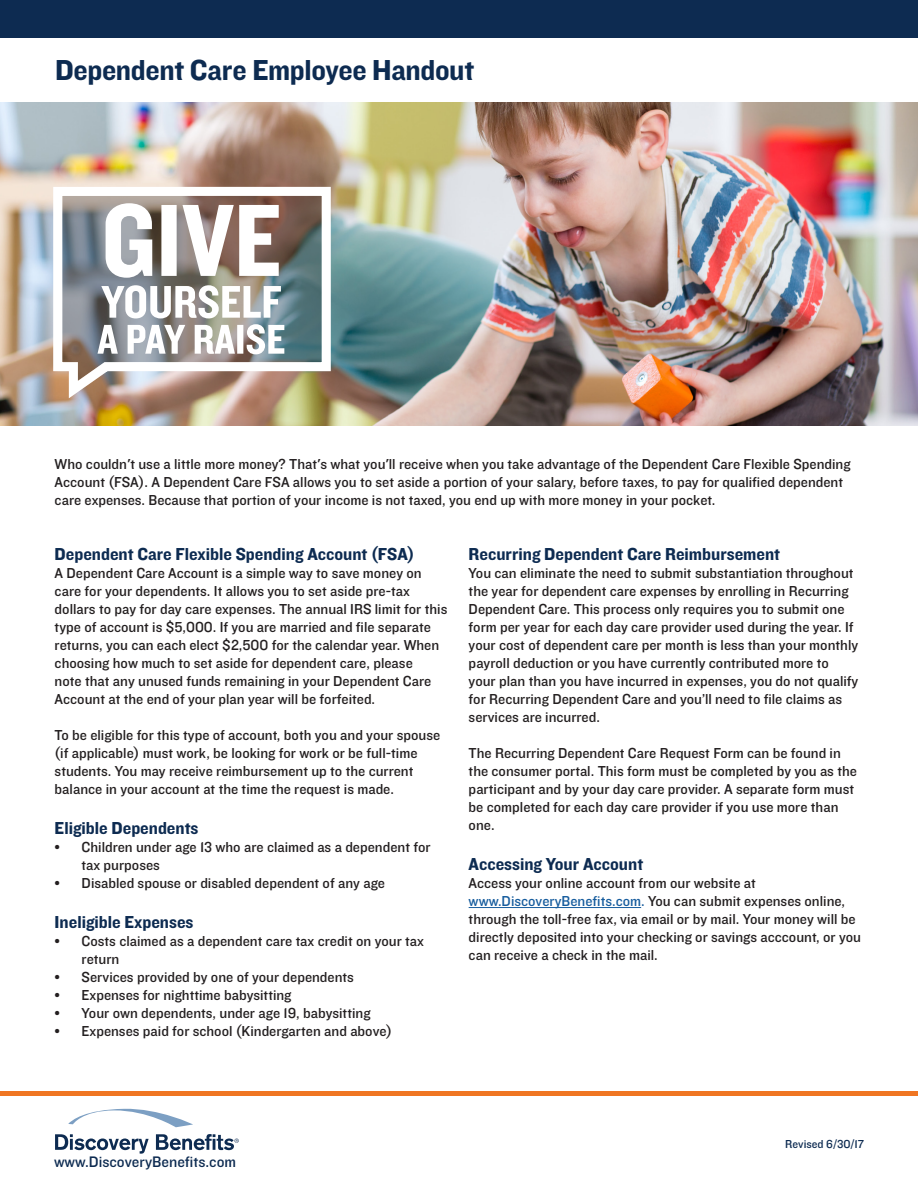
<style>
.page{position:relative;width:918px;height:1188px;background:#fff}
.page>*{position:absolute;margin:0;border:0;box-sizing:border-box;transform-origin:0 0}
.t1{font:30px "Knockout 51 Middleweight";letter-spacing:-.01em;color:#0d2b51}
.t2{font:18px "Knockout 51 Middleweight";color:#0d2b51}
.t3{font:15.9px "Knockout 31 Junior Middlewt";color:#0d2b51}
.t4{font:15px/18px "Knockout 31 Junior Middlewt";color:#231f20}
.t5{font:12px "Knockout 31 Junior Middlewt";color:#0d2b51}
.s1{color:#175d9e}
</style>
<div class="page">
<img style="left:0;top:103px;width:918px;height:322px">
<div style="left:0;top:0;width:918px;height:38px;background:#0d2b51"></div>
<div style="left:0;top:1091px;width:918px;height:5px;background:#f07622"></div>
<svg style="left:55px;top:1134px;width:94px;height:20px"></svg>
<svg style="left:68px;top:1108px;width:125px;height:19px"></svg>
<svg style="left:156px;top:1134px;width:83px;height:16px"></svg>
<img style="left:49px;top:182px;width:286px;height:225px">
<hr style="left:469px;top:907px;width:172px;height:1px;background:#175d9e">
<h1 class="t1" style="left:55px;top:50px;width:421px">Dependent Care Employee Handout</h1>
<p class="t4" style="left:55px;top:455px;width:798px">Who couldn't use a little more money? That's what you'll receive when you take advantage of the Dependent Care Flexible Spending<br>Account (FSA). A Dependent Care FSA allows you to set aside a portion of your salary, before taxes, to pay for qualified dependent care expenses. Because that portion of your income is not taxed, you end up with more money in your pocket.</p>
<p class="t2" style="left:55px;top:542px;width:361px">Dependent Care Flexible Spending Account (FSA)</p>
<p class="t4" style="left:55px;top:564px;width:394px">A Dependent Care Account is a simple way to save money on care for your dependents. It allows you to set aside pre-tax dollars to pay for day care expenses. The annual IRS limit for this type of account is $5,000. If you are married and file separate returns, you can each elect $2,500 for the calendar year. When choosing how much to set aside for dependent care, please<br>note that any unused funds remaining in your Dependent Care Account at the end of your plan year will be forfeited.</p>
<p class="t4" style="left:55px;top:726px;width:387px">To be eligible for this type of account, both you and your spouse (if applicable) must work, be looking for work or be full-time students. You may receive reimbursement up to the current balance in your account at the time the request is made.</p>
<p class="t2" style="left:55px;top:816px;width:145px">Eligible Dependents</p>
<p class="t4" style="left:82px;top:837px;width:350px;text-indent:-27px">• Children under age 13 who are claimed as a dependent for tax purposes</p>
<p class="t4" style="left:55px;top:873px;width:332px">• Disabled spouse or disabled dependent of any age</p>
<p class="t2" style="left:55px;top:909px;width:140px">Ineligible Expenses</p>
<p class="t4" style="left:82px;top:931px;width:344px;text-indent:-27px">• Costs claimed as a dependent care tax credit on your tax return</p>
<p class="t4" style="left:55px;top:967px;width:301px">• Services provided by one of your dependents</p>
<p class="t4" style="left:55px;top:985px;width:238px">• Expenses for nighttime babysitting</p>
<p class="t4" style="left:55px;top:1003px;width:317px">• Your own dependents, under age 19, babysitting</p>
<p class="t4" style="left:55px;top:1021px;width:339px">• Expenses paid for school (Kindergarten and above)</p>
<p class="t2" style="left:469px;top:542px;width:313px">Recurring Dependent Care Reimbursement</p>
<p class="t4" style="left:469px;top:564px;width:391px">You can eliminate the need to submit substantiation throughout the year for dependent care expenses by enrolling in Recurring Dependent Care. This process only requires you to submit one form per year for each day care provider used during the year. If your cost of dependent care per month is less than your monthly payroll deduction or you have currently contributed more to your plan than you have incurred in expenses, you do not qualify for Recurring Dependent Care and you’ll need to file claims as services are incurred.</p>
<p class="t4" style="left:469px;top:744px;width:390px">The Recurring Dependent Care Request Form can be found in the consumer portal. This form must be completed by you as the participant and by your day care provider. A separate form must be completed for each day care provider if you use more than one.</p>
<p class="t2" style="left:469px;top:852px;width:176px">Accessing Your Account</p>
<p class="t4" style="left:469px;top:873px;width:394px">Access your online account from our website at <span class="s1">www.DiscoveryBenefits.com.</span> You can submit expenses online, through the toll-free fax, via email or by mail. Your money will be directly deposited into your checking or savings acccount, or you can receive a check in the mail.</p>
<p class="t3" style="left:54px;top:1151px;width:184px">www.DiscoveryBenefits.com</p>
<p class="t5" style="left:785px;top:1136px;width:80px">Revised 6/30/17</p>
</div>
